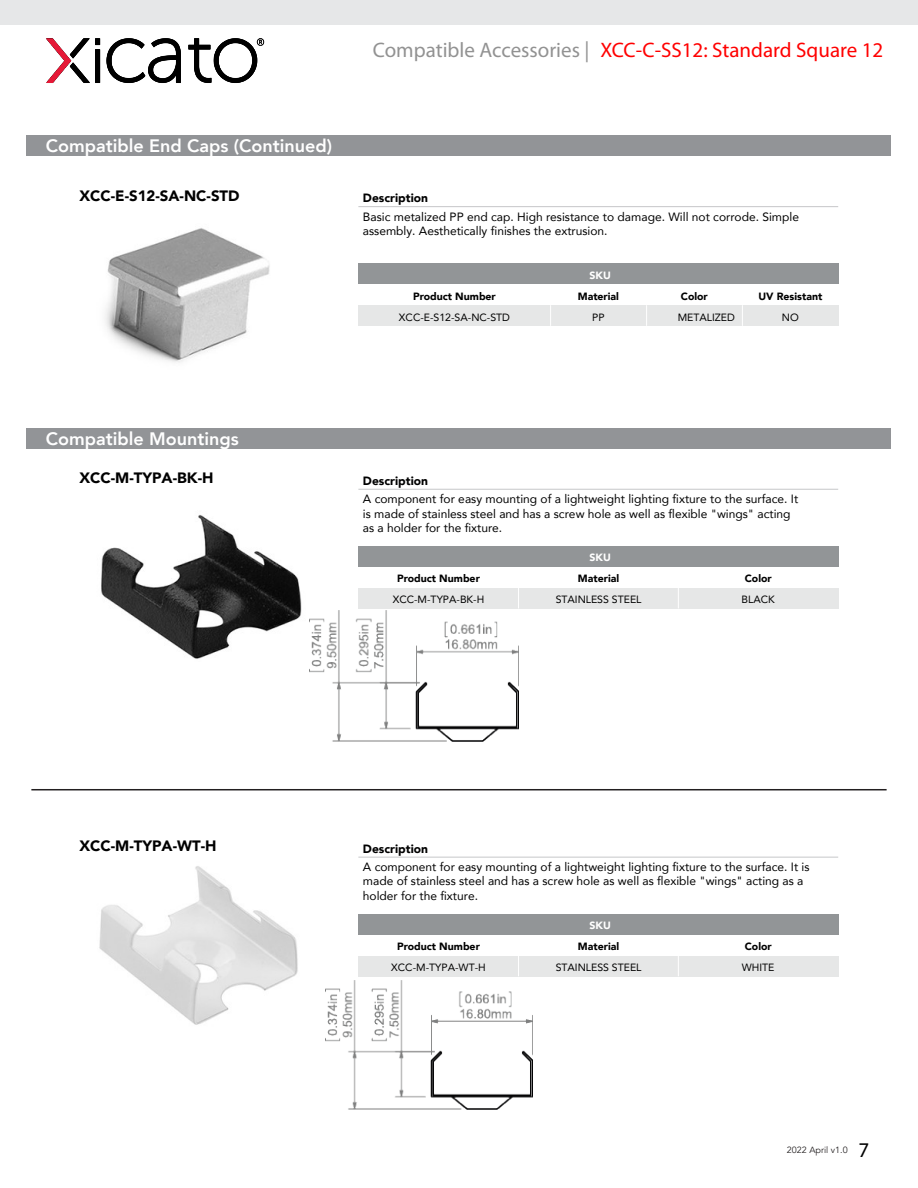
<style>
.page{position:relative;width:918px;height:1188px;background:#fff}
.page>*{position:absolute;margin:0;border:0;box-sizing:border-box;transform-origin:0 0}
.t1{font:21px "Myriad Pro";color:#f00}
.t2{font:21px "Myriad Pro";color:#000}
.t3{font:800 18px "Avenir";color:#fff}
.t4{font:900 15px "Avenir";color:#000}
.t5{font:12px/14.4px "Avenir";color:#000}
.t6{font:900 12px "Avenir";color:#000}
.t7{font:10.5px "Avenir";color:#000}
.t8{font:900 10.5px "Avenir";color:#000}
.t9{font:900 10.5px "Avenir";color:#fff}
.t10{font:9px "Avenir";color:#231f20}
.s1{color:#929292}
</style>
<div class="page">
<img style="left:46px;top:38px;width:219px;height:45px">
<div style="left:27px;top:135px;width:864px;height:21px;background:#929497"></div>
<div style="left:0;top:0;width:918px;height:24px;background:#e6e7e8"></div>
<img style="left:105px;top:228px;width:254px;height:135px">
<div style="left:359px;top:263px;width:480px;height:21px;background:#929597"></div>
<div style="left:359px;top:305px;width:480px;height:21px;background:#e6e7e7"></div>
<svg style="left:550px;top:305px;width:1px;height:21px"></svg>
<svg style="left:646px;top:305px;width:1px;height:21px"></svg>
<svg style="left:742px;top:305px;width:1px;height:21px"></svg>
<hr style="left:358px;top:206px;width:480px;height:1px;background:#c6c7c9">
<hr style="left:358px;top:239px;width:480px;height:1px;background:#fff">
<img style="left:99px;top:866px;width:260px;height:159px">
<div style="left:359px;top:914px;width:480px;height:21px;background:#929597"></div>
<div style="left:359px;top:956px;width:480px;height:21px;background:#e6e7e7"></div>
<svg style="left:518px;top:956px;width:1px;height:20px"></svg>
<svg style="left:678px;top:956px;width:1px;height:20px"></svg>
<hr style="left:358px;top:857px;width:480px;height:1px;background:#c6c7c9">
<hr style="left:358px;top:904px;width:480px;height:1px;background:#fff">
<img style="left:325px;top:980px;width:207px;height:129px">
<div style="left:359px;top:546px;width:480px;height:21px;background:#929597"></div>
<div style="left:359px;top:588px;width:480px;height:21px;background:#e6e7e7"></div>
<svg style="left:518px;top:588px;width:1px;height:20px"></svg>
<svg style="left:678px;top:588px;width:1px;height:20px"></svg>
<hr style="left:358px;top:489px;width:480px;height:1px;background:#c6c7c9">
<img style="left:101px;top:489px;width:328px;height:170px">
<img style="left:309px;top:611px;width:209px;height:130px">
<div style="left:27px;top:428px;width:864px;height:21px;background:#929497"></div>
<hr style="left:31px;top:789px;width:856px;height:1px;background:#231f20">
<h2 class="t3" style="left:46px;top:131px;width:288px">Compatible End Caps (Continued)</h2>
<p class="t4" style="left:79px;top:183px;width:162px">XCC-E-S12-SA-NC-STD</p>
<h1 class="t1" style="left:373px;top:37px;width:512px"><span class="s1">Compatible Accessories |</span> XCC-C-SS12: Standard Square 12</h1>
<p class="t6" style="left:363px;top:188px;width:67px">Description</p>
<p class="t5" style="left:363px;top:209px;width:438px">Basic metalized PP end cap. High resistance to damage. Will not corrode. Simple assembly. Aesthetically finishes the extrusion.</p>
<p class="t9" style="left:589px;top:266px;width:23px">SKU</p>
<p class="t8" style="left:413px;top:287px;width:84px">Product Number</p>
<p class="t8" style="left:578px;top:287px;width:43px">Material</p>
<p class="t8" style="left:681px;top:287px;width:29px">Color</p>
<p class="t8" style="left:759px;top:287px;width:65px">UV Resistant</p>
<p class="t7" style="left:399px;top:309px;width:113px">XCC-E-S12-SA-NC-STD</p>
<p class="t7" style="left:592px;top:309px;width:14px">PP</p>
<p class="t7" style="left:678px;top:309px;width:59px">METALIZED</p>
<p class="t7" style="left:782px;top:309px;width:18px">NO</p>
<h2 class="t3" style="left:46px;top:424px;width:194px">Compatible Mountings</h2>
<p class="t4" style="left:79px;top:465px;width:136px">XCC-M-TYPA-BK-H</p>
<p class="t6" style="left:363px;top:470px;width:67px">Description</p>
<p class="t5" style="left:363px;top:491px;width:437px">A component for easy mounting of a lightweight lighting fixture to the surface. It is made of stainless steel and has a screw hole as well as flexible "wings" acting as a holder for the fixture.</p>
<p class="t9" style="left:589px;top:549px;width:23px">SKU</p>
<p class="t8" style="left:397px;top:570px;width:84px">Product Number</p>
<p class="t8" style="left:578px;top:570px;width:43px">Material</p>
<p class="t8" style="left:745px;top:570px;width:29px">Color</p>
<p class="t7" style="left:393px;top:591px;width:93px">XCC-M-TYPA-BK-H</p>
<p class="t7" style="left:556px;top:591px;width:87px">STAINLESS STEEL</p>
<p class="t7" style="left:742px;top:591px;width:35px">BLACK</p>
<p class="t4" style="left:79px;top:833px;width:139px">XCC-M-TYPA-WT-H</p>
<p class="t6" style="left:363px;top:838px;width:67px">Description</p>
<p class="t5" style="left:363px;top:859px;width:448px">A component for easy mounting of a lightweight lighting fixture to the surface. It is made of stainless steel and has a screw hole as well as flexible "wings" acting as a holder for the fixture.</p>
<p class="t9" style="left:589px;top:917px;width:23px">SKU</p>
<p class="t8" style="left:397px;top:938px;width:84px">Product Number</p>
<p class="t8" style="left:578px;top:938px;width:43px">Material</p>
<p class="t8" style="left:745px;top:938px;width:29px">Color</p>
<p class="t7" style="left:391px;top:959px;width:96px">XCC-M-TYPA-WT-H</p>
<p class="t7" style="left:556px;top:959px;width:87px">STAINLESS STEEL</p>
<p class="t7" style="left:742px;top:959px;width:34px">WHITE</p>
<p class="t10" style="left:787px;top:1145px;width:62px">2022 April v1.0</p>
<h1 class="t2" style="left:858px;top:1137px;width:12px">7</h1>
</div>
